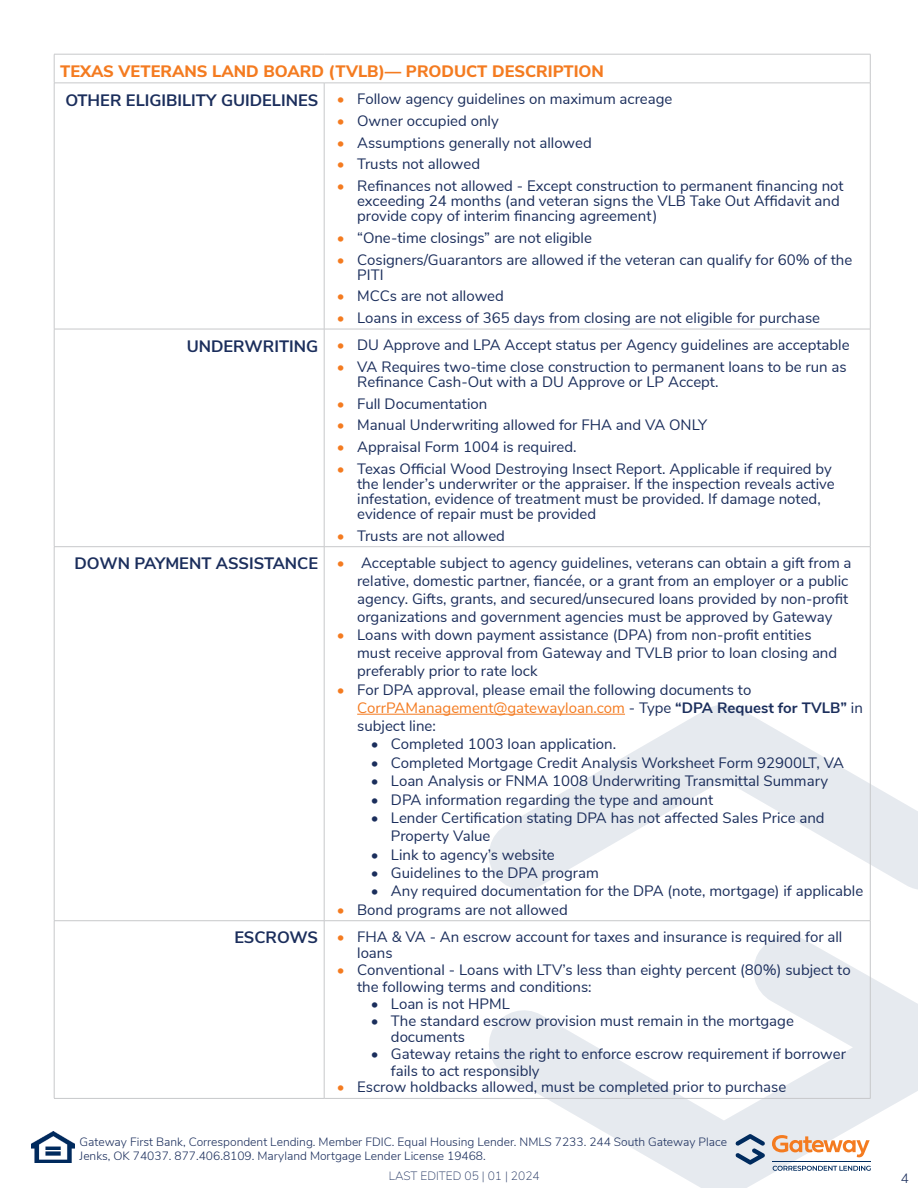
<style>
.page{position:relative;width:918px;height:1188px;background:#fff}
.page>*{position:absolute;margin:0;border:0;box-sizing:border-box;transform-origin:0 0}
.t1{font:800 16.5px "Nunito Sans";color:#f47b20}
.t2{font:15px/15px "Nunito Sans";color:#1b2e5c}
.t3{font:300 13.5px "Nunito Sans";color:#1b2e5c}
.t4{font:300 12px/14.4px "Nunito Sans";color:#1b2e5c}
.t5{font:200 12px "Nunito Sans";color:#1b2e5c}
.s1{font-weight:700;font-size:16.5px}
.s2{font-size:14.7px;color:#f47b20}
.s3{color:#f47b20}
.s4{font-weight:700}
.s5{font-size:14.7px}
</style>
<div class="page">
<svg style="left:484px;top:703px;width:434px;height:192px"></svg>
<svg style="left:489px;top:931px;width:429px;height:257px"></svg>
<img style="left:32px;top:1131px;width:43px;height:32px">
<svg style="left:772px;top:1135px;width:98px;height:22px"></svg>
<svg style="left:735px;top:1134px;width:30px;height:31px"></svg>
<svg style="left:773px;top:1166px;width:98px;height:5px"></svg>
<hr style="left:772px;top:1161px;width:99px;height:1px;background:#002b5e">
<hr style="left:54px;top:54px;width:270px;height:1px;background:#c7c8ca">
<svg style="left:54px;top:55px;width:1px;height:28px"></svg>
<hr style="left:324px;top:54px;width:546px;height:1px;background:#c7c8ca">
<svg style="left:870px;top:54px;width:1px;height:29px"></svg>
<hr style="left:54px;top:83px;width:270px;height:1px;background:#c7c8ca">
<hr style="left:54px;top:83px;width:1px;height:246px;background:#c7c8ca">
<hr style="left:324px;top:83px;width:546px;height:1px;background:#c7c8ca">
<hr style="left:324px;top:83px;width:1px;height:246px;background:#c7c8ca">
<hr style="left:870px;top:83px;width:1px;height:246px;background:#c7c8ca">
<hr style="left:54px;top:329px;width:270px;height:1px;background:#c7c8ca">
<hr style="left:54px;top:329px;width:1px;height:218px;background:#c7c8ca">
<hr style="left:324px;top:329px;width:546px;height:1px;background:#c7c8ca">
<hr style="left:324px;top:329px;width:1px;height:218px;background:#c7c8ca">
<hr style="left:870px;top:329px;width:1px;height:218px;background:#c7c8ca">
<hr style="left:54px;top:546px;width:270px;height:1px;background:#c7c8ca">
<hr style="left:54px;top:547px;width:1px;height:374px;background:#c7c8ca">
<hr style="left:324px;top:546px;width:546px;height:1px;background:#c7c8ca">
<hr style="left:324px;top:547px;width:1px;height:374px;background:#c7c8ca">
<hr style="left:870px;top:547px;width:1px;height:374px;background:#c7c8ca">
<hr style="left:54px;top:920px;width:270px;height:1px;background:#c7c8ca">
<hr style="left:54px;top:921px;width:1px;height:177px;background:#c7c8ca">
<hr style="left:324px;top:920px;width:546px;height:1px;background:#c7c8ca">
<hr style="left:324px;top:921px;width:1px;height:177px;background:#c7c8ca">
<hr style="left:870px;top:921px;width:1px;height:177px;background:#c7c8ca">
<hr style="left:54px;top:1098px;width:270px;height:1px;background:#c7c8ca">
<hr style="left:324px;top:1098px;width:546px;height:1px;background:#c7c8ca">
<hr style="left:357px;top:714px;width:268px;height:1px;background:#f47b20">
<p class="t1" style="left:60px;top:59px;width:545px">TEXAS VETERANS LAND BOARD (TVLB)— PRODUCT DESCRIPTION</p>
<p class="t2" style="left:65px;top:90px;width:609px"><span class="s1">OTHER ELIGIBILITY GUIDELINES</span> <span class="s2">•</span> Follow agency guidelines on maximum acreage</p>
<p class="t2" style="left:337px;top:112px;width:163px"><span class="s2">•</span> Owner occupied only</p>
<p class="t2" style="left:337px;top:134px;width:256px"><span class="s2">•</span> Assumptions generally not allowed</p>
<p class="t2" style="left:337px;top:156px;width:145px"><span class="s2">•</span> Trusts not allowed</p>
<p class="t2" style="left:357px;top:177px;width:488px;text-indent:-20px"><span class="s2">•</span> Refinances not allowed - Except construction to permanent financing not exceeding 24 months (and veteran signs the VLB Take Out Affidavit and provide copy of interim financing agreement)</p>
<p class="t2" style="left:337px;top:229px;width:257px"><span class="s2">•</span> “One-time closings” are not eligible</p>
<p class="t2" style="left:357px;top:251px;width:497px;text-indent:-20px"><span class="s2">•</span> Cosigners/Guarantors are allowed if the veteran can qualify for 60% of the<br>PITI</p>
<p class="t2" style="left:337px;top:288px;width:168px"><span class="s2">•</span> MCCs are not allowed</p>
<p class="t2" style="left:187px;top:303px;width:664px;line-height:27.2px;text-indent:150px"><span class="s2">•</span> Loans in excess of 365 days from closing are not eligible for purchase<br><span class="s1">UNDERWRITING</span> <span class="s2">•</span> DU Approve and LPA Accept status per Agency guidelines are acceptable</p>
<p class="t2" style="left:357px;top:358px;width:491px;text-indent:-20px"><span class="s2">•</span> VA Requires two-time close construction to permanent loans to be run as<br>Refinance Cash-Out with a DU Approve or LP Accept.</p>
<p class="t2" style="left:337px;top:395px;width:152px"><span class="s2">•</span> Full Documentation</p>
<p class="t2" style="left:337px;top:417px;width:372px"><span class="s2">•</span> Manual Underwriting allowed for FHA and VA ONLY</p>
<p class="t2" style="left:337px;top:439px;width:241px"><span class="s2">•</span> Appraisal Form 1004 is required.</p>
<p class="t2" style="left:357px;top:460px;width:479px;text-indent:-20px"><span class="s2">•</span> Texas Official Wood Destroying Insect Report. Applicable if required by the lender’s underwriter or the appraiser. If the inspection reveals active infestation, evidence of treatment must be provided. If damage noted, evidence of repair must be provided</p>
<p class="t2" style="left:75px;top:521px;width:779px;line-height:27.2px;text-indent:262px"><span class="s2">•</span> Trusts are not allowed<br><span class="s1">DOWN PAYMENT ASSISTANCE</span> <span class="s2">•</span> Acceptable subject to agency guidelines, veterans can obtain a gift from a</p>
<p class="t2" style="left:357px;top:571px;width:493px;line-height:18px;text-align:justify">relative, domestic partner, fiancée, or a grant from an employer or a public agency. Gifts, grants, and secured/unsecured loans provided by non-profit organizations and government agencies must be approved by Gateway</p>
<p class="t2" style="left:357px;top:625px;width:482px;line-height:18px;text-indent:-20px"><span class="s2">•</span> Loans with down payment assistance (DPA) from non-profit entities must receive approval from Gateway and TVLB prior to loan closing and preferably prior to rate lock</p>
<p class="t2" style="left:357px;top:679px;width:507px;line-height:18.1px;text-indent:-20px"><span class="s2">•</span> For DPA approval, please email the following documents to<br><span class="s3">CorrPAManagement@gatewayloan.com</span> - Type <span class="s4">“DPA Request for TVLB”</span> in subject line:</p>
<p class="t2" style="left:371px;top:736px;width:247px"><span class="s5">•</span> Completed 1003 loan application.</p>
<p class="t2" style="left:371px;top:754px;width:475px"><span class="s5">•</span> Completed Mortgage Credit Analysis Worksheet Form 92900LT, VA</p>
<p class="t2" style="left:371px;top:773px;width:459px"><span class="s5">•</span> Loan Analysis or FNMA 1008 Underwriting Transmittal Summary</p>
<p class="t2" style="left:371px;top:791px;width:344px"><span class="s5">•</span> DPA information regarding the type and amount</p>
<p class="t2" style="left:391px;top:808px;width:435px;line-height:18px;text-indent:-20px"><span class="s5">•</span> Lender Certification stating DPA has not affected Sales Price and<br>Property Value</p>
<p class="t2" style="left:371px;top:846px;width:186px"><span class="s5">•</span> Link to agency’s website</p>
<p class="t2" style="left:371px;top:864px;width:230px"><span class="s5">•</span> Guidelines to the DPA program</p>
<p class="t2" style="left:371px;top:883px;width:494px"><span class="s5">•</span> Any required documentation for the DPA (note, mortgage) if applicable</p>
<p class="t2" style="left:234px;top:895px;width:610px;line-height:27.2px;text-indent:103px"><span class="s2">•</span> Bond programs are not allowed<br><span class="s1">ESCROWS</span> <span class="s2">•</span> FHA &amp; VA - An escrow account for taxes and insurance is required for all</p>
<p class="t2" style="left:357px;top:945px;width:37px">loans</p>
<p class="t2" style="left:357px;top:961px;width:495px;line-height:16.5px;text-indent:-20px"><span class="s2">•</span> Conventional - Loans with LTV’s less than eighty percent (80%) subject to the following terms and conditions:</p>
<p class="t2" style="left:371px;top:995px;width:141px"><span class="s5">•</span> Loan is not HPML</p>
<p class="t2" style="left:391px;top:1011px;width:404px;line-height:16.5px;text-indent:-20px"><span class="s5">•</span> The standard escrow provision must remain in the mortgage documents</p>
<p class="t2" style="left:391px;top:1045px;width:457px;line-height:16.5px;text-indent:-20px"><span class="s5">•</span> Gateway retains the right to enforce escrow requirement if borrower fails to act responsibly</p>
<p class="t2" style="left:337px;top:1079px;width:451px"><span class="s2">•</span> Escrow holdbacks allowed, must be completed prior to purchase</p>
<p class="t4" style="left:80px;top:1133px;width:649px">Gateway First Bank, Correspondent Lending. Member FDIC. Equal Housing Lender. NMLS 7233. 244 South Gateway Place<br>Jenks, OK 74037. 877.406.8109. Maryland Mortgage Lender License 19468.</p>
<p class="t5" style="left:389px;top:1167px;width:152px">LAST EDITED 05 | 01 | 2024</p>
<p class="t3" style="left:901px;top:1169px;width:10px">4</p>
</div>
